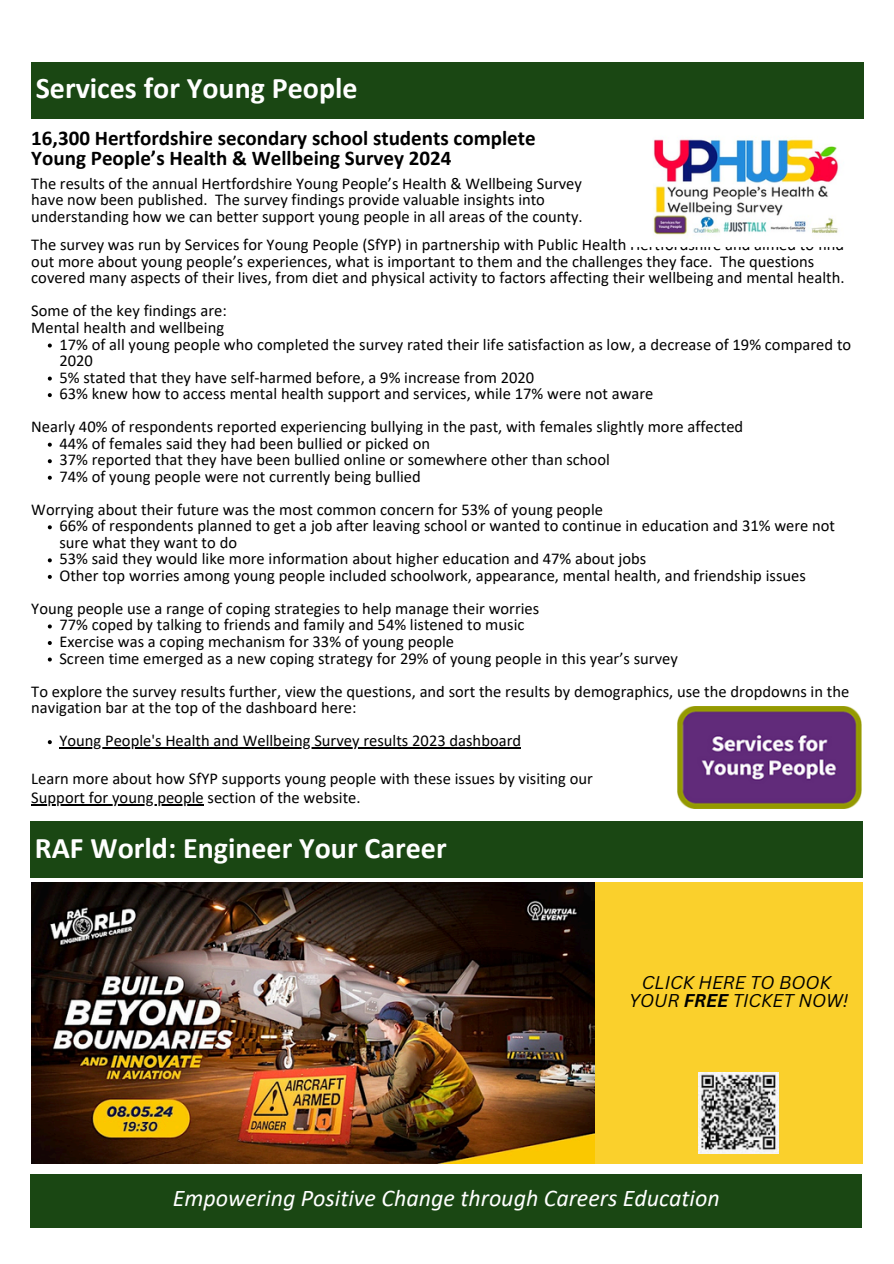
<style>
.page{position:relative;width:894px;height:1264px;background:#fff}
.page>*{position:absolute;margin:0;border:0;box-sizing:border-box;transform-origin:0 0}
.t1{font:700 30px "Calibri";color:#fff}
.t2{font:italic 24px "Calibri";color:#fff}
.t3{font:700 21px/20.5px "Calibri";color:#000}
.t4{font:italic 18px/18px "Canva Sans";color:#000;text-align:center}
.t5{font:16.5px/16.5px "Calibri";color:#000}
.s1{font-weight:700}
</style>
<div class="page">
<div style="left:30px;top:1174px;width:832px;height:53px;background:#1a4713"></div>
<div style="left:31px;top:62px;width:832px;height:57px;background:#1a4713"></div>
<div style="left:30px;top:821px;width:832px;height:57px;background:#1a4713"></div>
<svg style="left:48px;top:343px;width:4px;height:4px"></svg>
<svg style="left:48px;top:376px;width:4px;height:4px"></svg>
<svg style="left:48px;top:393px;width:4px;height:4px"></svg>
<svg style="left:48px;top:442px;width:4px;height:4px"></svg>
<svg style="left:48px;top:459px;width:4px;height:4px"></svg>
<svg style="left:48px;top:476px;width:4px;height:4px"></svg>
<svg style="left:48px;top:525px;width:4px;height:4px"></svg>
<svg style="left:48px;top:558px;width:4px;height:4px"></svg>
<svg style="left:48px;top:575px;width:4px;height:4px"></svg>
<svg style="left:48px;top:624px;width:4px;height:4px"></svg>
<svg style="left:48px;top:641px;width:4px;height:4px"></svg>
<svg style="left:48px;top:657px;width:4px;height:4px"></svg>
<svg style="left:48px;top:740px;width:4px;height:4px"></svg>
<hr style="left:59px;top:747px;width:462px;height:1px;background:#000">
<hr style="left:31px;top:804px;width:173px;height:1px;background:#000">
<img style="left:677px;top:706px;width:184px;height:102px">
<img style="left:653px;top:137px;width:186px;height:98px">
<img style="left:31px;top:882px;width:564px;height:281px">
<div style="left:595px;top:882px;width:267px;height:281px;background:#fad02c"></div>
<img style="left:698px;top:1072px;width:80px;height:81px">
<h3 class="t1" style="left:36px;top:76px;width:323px">Services for Young People</h3>
<p class="t3" style="left:31px;top:129px;width:505px">16,300 Hertfordshire secondary school students complete<br>Young People’s Health &amp; Wellbeing Survey 2024</p>
<p class="t5" style="left:31px;top:176px;width:552px">The results of the annual Hertfordshire Young People’s Health &amp; Wellbeing Survey</p>
<p class="t5" style="left:31px;top:193px;width:515px">have now been published. The survey findings provide valuable insights into</p>
<p class="t5" style="left:31px;top:209px;width:552px">understanding how we can better support young people in all areas of the county.</p>
<p class="t5" style="left:31px;top:238px;width:814px">The survey was run by Services for Young People (SfYP) in partnership with Public Health Hertfordshire and aimed to find out more about young people’s experiences, what is important to them and the challenges they face. The questions covered many aspects of their lives, from diet and physical activity to factors affecting their wellbeing and mental health.</p>
<p class="t5" style="left:31px;top:304px;width:197px">Some of the key findings are:</p>
<p class="t5" style="left:31px;top:320px;width:194px">Mental health and wellbeing</p>
<p class="t5" style="left:59px;top:337px;width:793px">17% of all young people who completed the survey rated their life satisfaction as low, a decrease of 19% compared to<br>2020</p>
<p class="t5" style="left:59px;top:370px;width:476px">5% stated that they have self-harmed before, a 9% increase from 2020</p>
<p class="t5" style="left:59px;top:387px;width:595px">63% knew how to access mental health support and services, while 17% were not aware</p>
<p class="t5" style="left:31px;top:420px;width:713px">Nearly 40% of respondents reported experiencing bullying in the past, with females slightly more affected</p>
<p class="t5" style="left:59px;top:436px;width:372px">44% of females said they had been bullied or picked on</p>
<p class="t5" style="left:59px;top:453px;width:552px">37% reported that they have been bullied online or somewhere other than school</p>
<p class="t5" style="left:59px;top:469px;width:363px">74% of young people were not currently being bullied</p>
<p class="t5" style="left:31px;top:502px;width:573px">Worrying about their future was the most common concern for 53% of young people</p>
<p class="t5" style="left:59px;top:519px;width:777px">66% of respondents planned to get a job after leaving school or wanted to continue in education and 31% were not sure what they want to do</p>
<p class="t5" style="left:59px;top:552px;width:588px">53% said they would like more information about higher education and 47% about jobs</p>
<p class="t5" style="left:59px;top:568px;width:747px">Other top worries among young people included schoolwork, appearance, mental health, and friendship issues</p>
<p class="t5" style="left:31px;top:601px;width:509px">Young people use a range of coping strategies to help manage their worries</p>
<p class="t5" style="left:59px;top:618px;width:466px">77% coped by talking to friends and family and 54% listened to music</p>
<p class="t5" style="left:59px;top:634px;width:396px">Exercise was a coping mechanism for 33% of young people</p>
<p class="t5" style="left:59px;top:651px;width:620px">Screen time emerged as a new coping strategy for 29% of young people in this year’s survey</p>
<p class="t5" style="left:31px;top:684px;width:819px">To explore the survey results further, view the questions, and sort the results by demographics, use the dropdowns in the navigation bar at the top of the dashboard here:</p>
<p class="t5" style="left:59px;top:733px;width:463px">Young People's Health and Wellbeing Survey results 2023 dashboard</p>
<p class="t5" style="left:31px;top:771px;width:563px">Learn more about how SfYP supports young people with these issues by visiting our</p>
<p class="t5" style="left:31px;top:790px;width:331px">Support for young people section of the website.</p>
<p class="t1" style="left:35px;top:835px;width:413px">RAF World: Engineer Your Career</p>
<h2 class="t4" style="left:628px;top:973px;width:221px">CLICK HERE TO BOOK<br>YOUR <span class="s1">FREE</span> TICKET NOW!</h2>
<h1 class="t2" style="left:173px;top:1187px;width:548px">Empowering Positive Change through Careers Education</h1>
</div>
